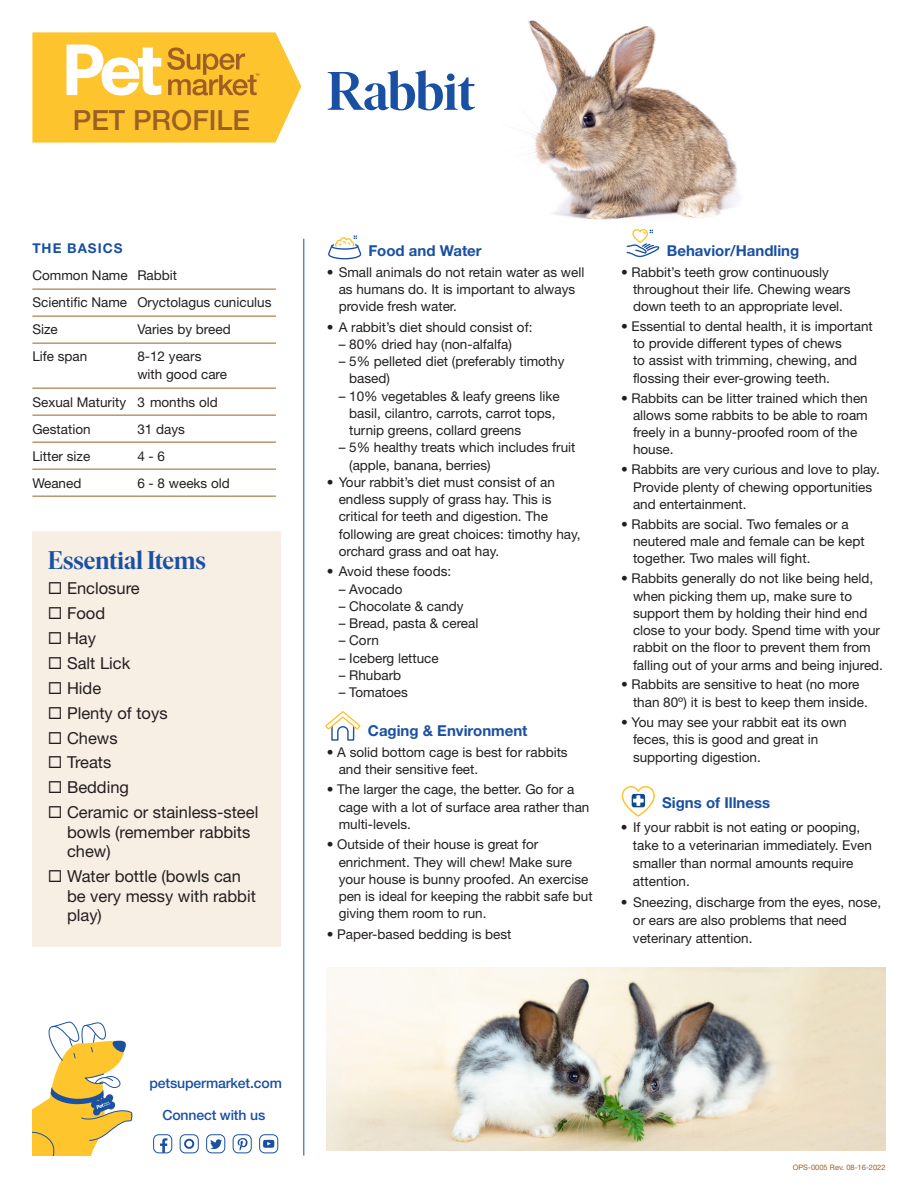
<style>
.page{position:relative;width:918px;height:1188px;background:#fff}
.page>*{position:absolute;margin:0;border:0;box-sizing:border-box;transform-origin:0 0}
.t1{font:600 54px "Ivar Display";letter-spacing:-.015em;color:#1a50a3}
.t2{font:500 27.75px "Helvetica Neue LT Std";color:#9b6025}
.t3{font:600 25.5px "Ivar Display";letter-spacing:-.005em;color:#1a50a3}
.t4{font:16.5px/19.5px "Helvetica Neue LT Std";color:#231f20}
.Subhead{font:700 15px "Helvetica Neue LT Std";color:#1a50a3}
.Bulleted_text{font:700 15px "Helvetica Neue LT Std";color:#1a50a3}
.t5{font:500 14.1px "Helvetica Neue LT Std";letter-spacing:-.01em;color:#1a50a3}
.Bulleted_text-2{font:13.5px/17.2px "Helvetica Neue LT Std";color:#231f20}
.t6{font:700 13.5px "Helvetica Neue LT Std";letter-spacing:.075em;color:#1a50a3}
.t7{font:7.5px "Helvetica Neue LT Std";color:#9b6025}
</style>
<div class="page">
<img style="left:527px;top:20px;width:210px;height:205px">
<svg style="left:32px;top:32px;width:269px;height:111px"></svg>
<hr style="left:303px;top:239px;width:1px;height:917px;background:#1a50a3">
<hr style="left:32px;top:289px;width:244px;height:1px;background:#9b6025">
<hr style="left:32px;top:316px;width:244px;height:1px;background:#9b6025">
<hr style="left:32px;top:343px;width:244px;height:1px;background:#9b6025">
<hr style="left:32px;top:388px;width:244px;height:1px;background:#9b6025">
<hr style="left:32px;top:415px;width:244px;height:1px;background:#9b6025">
<hr style="left:32px;top:442px;width:244px;height:1px;background:#9b6025">
<hr style="left:32px;top:469px;width:244px;height:1px;background:#9b6025">
<hr style="left:32px;top:496px;width:244px;height:1px;background:#9b6025">
<div style="left:32px;top:532px;width:249px;height:415px;background:#f7eee4"></div>
<svg style="left:153px;top:1134px;width:46px;height:20px"></svg>
<div style="left:184px;top:1139px;width:10px;height:10px;border:2px solid #1a50a3;border-radius:50%"></div>
<div style="left:206px;top:1134px;width:19px;height:19px;border:1px solid #1a50a3;border-radius:5px"></div>
<svg style="left:210px;top:1139px;width:12px;height:10px"></svg>
<div style="left:233px;top:1134px;width:19px;height:19px;border:1px solid #1a50a3;border-radius:5px"></div>
<svg style="left:237px;top:1138px;width:11px;height:13px"></svg>
<div style="left:259px;top:1134px;width:19px;height:19px;border:1px solid #1a50a3;border-radius:5px"></div>
<svg style="left:263px;top:1140px;width:11px;height:8px"></svg>
<svg style="left:32px;top:1021px;width:101px;height:135px"></svg>
<svg style="left:328px;top:236px;width:34px;height:24px"></svg>
<svg style="left:325px;top:711px;width:36px;height:30px"></svg>
<svg style="left:626px;top:229px;width:34px;height:29px"></svg>
<svg style="left:621px;top:786px;width:34px;height:31px"></svg>
<img style="left:327px;top:968px;width:559px;height:182px">
<p class="t2" style="left:73px;top:103px;width:179px">PET PROFILE</p>
<p class="t6" style="left:32px;top:240px;width:92px">THE BASICS</p>
<p class="Bulleted_text-2" style="left:32px;top:267px;width:146px">Common Name Rabbit</p>
<p class="Bulleted_text-2" style="left:32px;top:294px;width:241px">Scientific Name Oryctolagus cuniculus</p>
<p class="Bulleted_text-2" style="left:32px;top:321px;width:27px">Size</p>
<p class="Bulleted_text-2" style="left:137px;top:321px;width:95px">Varies by breed</p>
<p class="Bulleted_text-2" style="left:32px;top:348px;width:57px">Life span</p>
<p class="Bulleted_text-2" style="left:137px;top:348px;width:91px;line-height:18px">8-12 years with good care</p>
<p class="Bulleted_text-2" style="left:32px;top:393px;width:187px">Sexual Maturity 3 months old</p>
<p class="Bulleted_text-2" style="left:32px;top:420px;width:60px">Gestation</p>
<p class="Bulleted_text-2" style="left:137px;top:420px;width:49px">31 days</p>
<p class="Bulleted_text-2" style="left:32px;top:447px;width:59px">Litter size</p>
<p class="Bulleted_text-2" style="left:137px;top:447px;width:29px">4 - 6</p>
<p class="Bulleted_text-2" style="left:32px;top:474px;width:50px">Weaned</p>
<p class="Bulleted_text-2" style="left:137px;top:474px;width:94px">6 - 8 weeks old</p>
<p class="t3" style="left:48px;top:547px;width:159px">Essential Items</p>
<p class="t4" style="left:48px;top:578px;width:94px">◻ Enclosure</p>
<p class="t4" style="left:48px;top:603px;width:59px">◻ Food</p>
<p class="t4" style="left:48px;top:628px;width:50px">◻ Hay</p>
<p class="t4" style="left:48px;top:653px;width:84px">◻ Salt Lick</p>
<p class="t4" style="left:48px;top:678px;width:55px">◻ Hide</p>
<p class="t4" style="left:48px;top:703px;width:121px">◻ Plenty of toys</p>
<p class="t4" style="left:48px;top:728px;width:71px">◻ Chews</p>
<p class="t4" style="left:48px;top:753px;width:65px">◻ Treats</p>
<p class="t4" style="left:48px;top:778px;width:83px">◻ Bedding</p>
<p class="t4" style="left:67px;top:802px;width:193px;text-indent:-19px">◻ Ceramic or stainless-steel bowls (remember rabbits chew)</p>
<p class="t4" style="left:67px;top:866px;width:190px;text-indent:-19px">◻ Water bottle (bowls can be very messy with rabbit play)</p>
<p class="t1" style="left:327px;top:62px;width:150px">Rabbit</p>
<p class="Subhead" style="left:368px;top:241px;width:115px">Food and Water</p>
<p class="Bulleted_text-2" style="left:339px;top:263px;width:247px;text-indent:-12px">• Small animals do not retain water as well as humans do. It is important to always provide fresh water.</p>
<p class="Bulleted_text-2" style="left:327px;top:318px;width:207px">• A rabbit’s diet should consist of:</p>
<p class="Bulleted_text-2" style="left:339px;top:335px;width:175px">– 80% dried hay (non-alfalfa)</p>
<p class="Bulleted_text-2" style="left:349px;top:352px;width:217px;text-indent:-11px">– 5% pelleted diet (preferably timothy based)</p>
<p class="Bulleted_text-2" style="left:349px;top:387px;width:212px;text-indent:-11px">– 10% vegetables &amp; leafy greens like basil, cilantro, carrots, carrot tops, turnip greens, collard greens</p>
<p class="Bulleted_text-2" style="left:349px;top:439px;width:228px;text-indent:-11px">– 5% healthy treats which includes fruit (apple, banana, berries)</p>
<p class="Bulleted_text-2" style="left:339px;top:473px;width:244px;text-indent:-12px">• Your rabbit’s diet must consist of an endless supply of grass hay. This is critical for teeth and digestion. The following are great choices: timothy hay, orchard grass and oat hay.</p>
<p class="Bulleted_text-2" style="left:327px;top:563px;width:126px">• Avoid these foods:</p>
<p class="Bulleted_text-2" style="left:339px;top:580px;width:65px">– Avocado</p>
<p class="Bulleted_text-2" style="left:339px;top:597px;width:127px">– Chocolate &amp; candy</p>
<p class="Bulleted_text-2" style="left:339px;top:614px;width:141px">– Bread, pasta &amp; cereal</p>
<p class="Bulleted_text-2" style="left:339px;top:632px;width:42px">– Corn</p>
<p class="Bulleted_text-2" style="left:339px;top:649px;width:102px">– Iceberg lettuce</p>
<p class="Bulleted_text-2" style="left:339px;top:666px;width:64px">– Rhubarb</p>
<p class="Bulleted_text-2" style="left:339px;top:683px;width:71px">– Tomatoes</p>
<p class="Bulleted_text" style="left:368px;top:722px;width:161px">Caging &amp; Environment</p>
<p class="Bulleted_text-2" style="left:339px;top:743px;width:231px;text-indent:-12px">• A solid bottom cage is best for rabbits and their sensitive feet.</p>
<p class="Bulleted_text-2" style="left:339px;top:781px;width:252px;text-indent:-12px">• The larger the cage, the better. Go for a cage with a lot of surface area rather than multi-levels.</p>
<p class="Bulleted_text-2" style="left:339px;top:836px;width:256px;text-indent:-12px">• Outside of their house is great for enrichment. They will chew! Make sure your house is bunny proofed. An exercise pen is ideal for keeping the rabbit safe but giving them room to run.</p>
<p class="Bulleted_text-2" style="left:327px;top:925px;width:186px">• Paper-based bedding is best</p>
<p class="Subhead" style="left:667px;top:241px;width:134px">Behavior/Handling</p>
<p class="Bulleted_text-2" style="left:633px;top:263px;width:219px;text-indent:-12px">• Rabbit’s teeth grow continuously throughout their life. Chewing wears down teeth to an appropriate level.</p>
<p class="Bulleted_text-2" style="left:633px;top:317px;width:241px;text-indent:-12px">• Essential to dental health, it is important to provide different types of chews<br>to assist with trimming, chewing, and flossing their ever-growing teeth.</p>
<p class="Bulleted_text-2" style="left:633px;top:389px;width:236px;text-indent:-12px">• Rabbits can be litter trained which then allows some rabbits to be able to roam freely in a bunny-proofed room of the house.</p>
<p class="Bulleted_text-2" style="left:633px;top:461px;width:248px;text-indent:-12px">• Rabbits are very curious and love to play.<br>Provide plenty of chewing opportunities and entertainment.</p>
<p class="Bulleted_text-2" style="left:633px;top:515px;width:233px;text-indent:-12px">• Rabbits are social. Two females or a neutered male and female can be kept together. Two males will fight.</p>
<p class="Bulleted_text-2" style="left:633px;top:570px;width:252px;text-indent:-12px">• Rabbits generally do not like being held, when picking them up, make sure to support them by holding their hind end close to your body. Spend time with your rabbit on the floor to prevent them from falling out of your arms and being injured.</p>
<p class="Bulleted_text-2" style="left:633px;top:676px;width:236px;text-indent:-12px">• Rabbits are sensitive to heat (no more than 80º) it is best to keep them inside.</p>
<p class="Bulleted_text-2" style="left:633px;top:713px;width:215px;line-height:17.7px;text-indent:-12px">• You may see your rabbit eat its own feces, this is good and great in supporting digestion.</p>
<p class="Subhead" style="left:662px;top:793px;width:109px">Signs of Illness</p>
<p class="Bulleted_text-2" style="left:633px;top:818px;width:241px;line-height:18px;text-indent:-12px">• If your rabbit is not eating or pooping, take to a veterinarian immediately. Even smaller than normal amounts require attention.</p>
<p class="Bulleted_text-2" style="left:633px;top:893px;width:250px;line-height:18px;text-indent:-12px">• Sneezing, discharge from the eyes, nose, or ears are also problems that need veterinary attention.</p>
<p class="t5" style="left:149px;top:1074px;width:134px">petsupermarket.com</p>
<p class="t5" style="left:162px;top:1107px;width:105px">Connect with us</p>
<p class="t7" style="left:793px;top:1163px;width:94px">OPS-0005 Rev. 08-16-2022</p>
</div>
